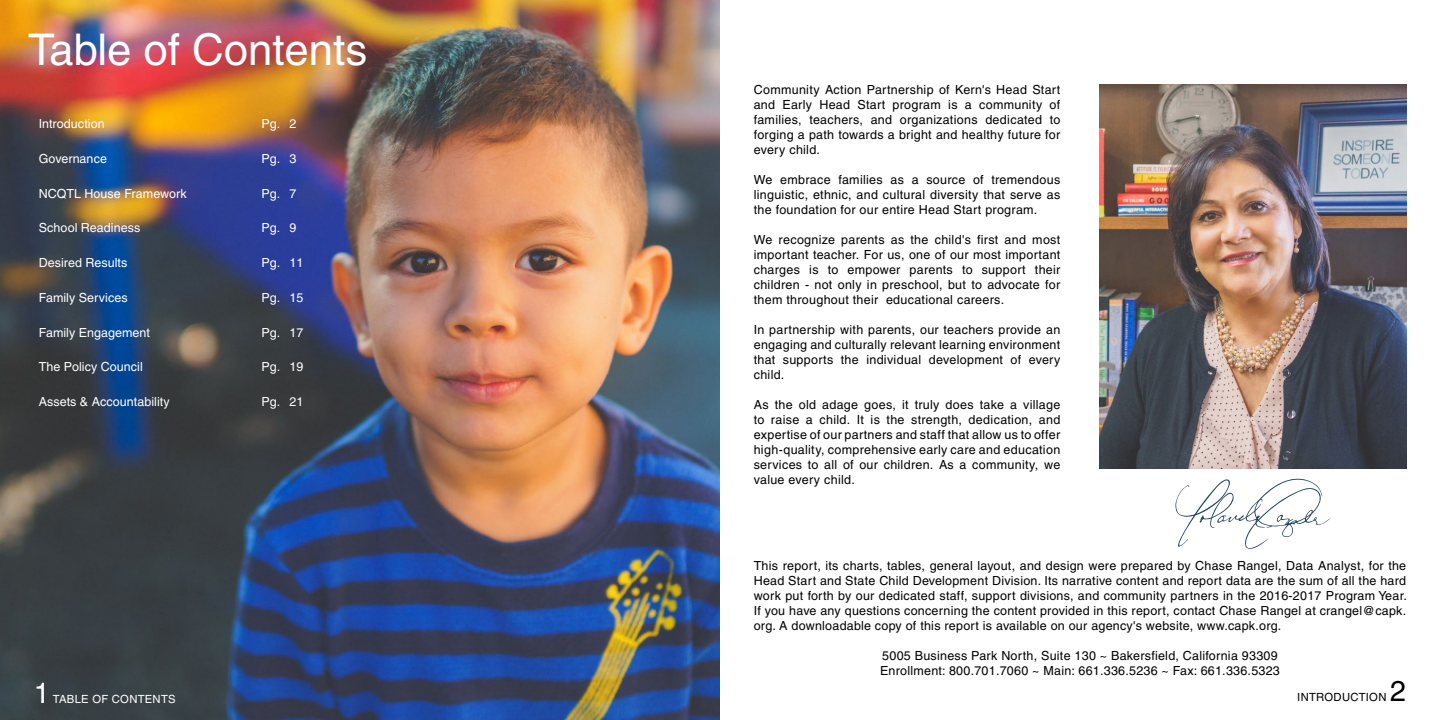
<style>
.page{position:relative;width:1440px;height:720px;background:#fff}
.page>*{position:absolute;margin:0;border:0;box-sizing:border-box;transform-origin:0 0}
.t1{font:43.75px "Helvetica";color:#fff}
.t2{font:28.75px "Helvetica";color:#fff}
.t3{font:28.75px "Helvetica";color:#000}
.t4{font:12.5px/15px "Helvetica";letter-spacing:.02em;color:#000;text-align:justify}
.t5{font:12.5px "Helvetica";letter-spacing:.005em;color:#fff}
.t6{font:11.25px "Helvetica";letter-spacing:.025em;color:#fff}
.t7{font:11.25px "Helvetica";letter-spacing:.025em;color:#000}
</style>
<div class="page">
<img style="left:0;top:0;width:720px;height:720px">
<img style="left:1100px;top:85px;width:306px;height:383px">
<svg style="left:1175px;top:478px;width:155px;height:71px"></svg>
<h1 class="t1" style="left:28px;top:24px;width:341px">Table of Contents</h1>
<p class="t5" style="left:39px;top:117px;width:68px">Introduction</p>
<p class="t5" style="left:261px;top:117px;width:36px">Pg. 2</p>
<p class="t5" style="left:39px;top:151px;width:70px">Governance</p>
<p class="t5" style="left:261px;top:151px;width:36px">Pg. 3</p>
<p class="t5" style="left:39px;top:186px;width:149px">NCQTL House Framework</p>
<p class="t5" style="left:261px;top:186px;width:36px">Pg. 7</p>
<p class="t5" style="left:39px;top:221px;width:103px">School Readiness</p>
<p class="t5" style="left:261px;top:221px;width:36px">Pg. 9</p>
<p class="t5" style="left:39px;top:256px;width:90px">Desired Results</p>
<p class="t5" style="left:261px;top:256px;width:43px">Pg. 11</p>
<p class="t5" style="left:39px;top:290px;width:90px">Family Services</p>
<p class="t5" style="left:261px;top:290px;width:43px">Pg. 15</p>
<p class="t5" style="left:39px;top:325px;width:113px">Family Engagement</p>
<p class="t5" style="left:261px;top:325px;width:43px">Pg. 17</p>
<p class="t5" style="left:39px;top:360px;width:106px">The Policy Council</p>
<p class="t5" style="left:261px;top:360px;width:43px">Pg. 19</p>
<p class="t5" style="left:39px;top:394px;width:133px">Assets &amp; Accountability</p>
<p class="t5" style="left:261px;top:394px;width:43px">Pg. 21</p>
<p class="t4" style="left:754px;top:82px;width:308px">Community Action Partnership of Kern's Head Start and Early Head Start program is a community of families, teachers, and organizations dedicated to forging a path towards a bright and healthy future for every child.</p>
<p class="t4" style="left:754px;top:172px;width:308px">We embrace families as a source of tremendous linguistic, ethnic, and cultural diversity that serve as the foundation for our entire Head Start program.</p>
<p class="t4" style="left:754px;top:232px;width:308px">We recognize parents as the child's first and most important teacher. For us, one of our most important charges is to empower parents to support their children - not only in preschool, but to advocate for them throughout their educational careers.</p>
<p class="t4" style="left:754px;top:322px;width:308px">In partnership with parents, our teachers provide an engaging and culturally relevant learning environment that supports the individual development of every child.</p>
<p class="t4" style="left:754px;top:397px;width:308px">As the old adage goes, it truly does take a village to raise a child. It is the strength, dedication, and expertise of our partners and staff that allow us to offer high-quality, comprehensive early care and education services to all of our children. As a community, we value every child.</p>
<p class="t4" style="left:754px;top:558px;width:655px">This report, its charts, tables, general layout, and design were prepared by Chase Rangel, Data Analyst, for the Head Start and State Child Development Division. Its narrative content and report data are the sum of all the hard work put forth by our dedicated staff, support divisions, and community partners in the 2016-2017 Program Year.<br>If you have any questions concerning the content provided in this report, contact Chase Rangel at crangel@capk. org. A downloadable copy of this report is available on our agency's website, www.capk.org.</p>
<p class="t4" style="left:880px;top:648px;width:401px">5005 Business Park North, Suite 130 ~ Bakersfield, California 93309<br>Enrollment: 800.701.7060 ~ Main: 661.336.5236 ~ Fax: 661.336.5323</p>
<h2 class="t2" style="left:34px;top:676px;width:17px">1</h2>
<p class="t6" style="left:53px;top:692px;width:124px">TABLE OF CONTENTS</p>
<p class="t7" style="left:1297px;top:691px;width:91px">INTRODUCTION</p>
<h2 class="t3" style="left:1390px;top:675px;width:17px">2</h2>
</div>
